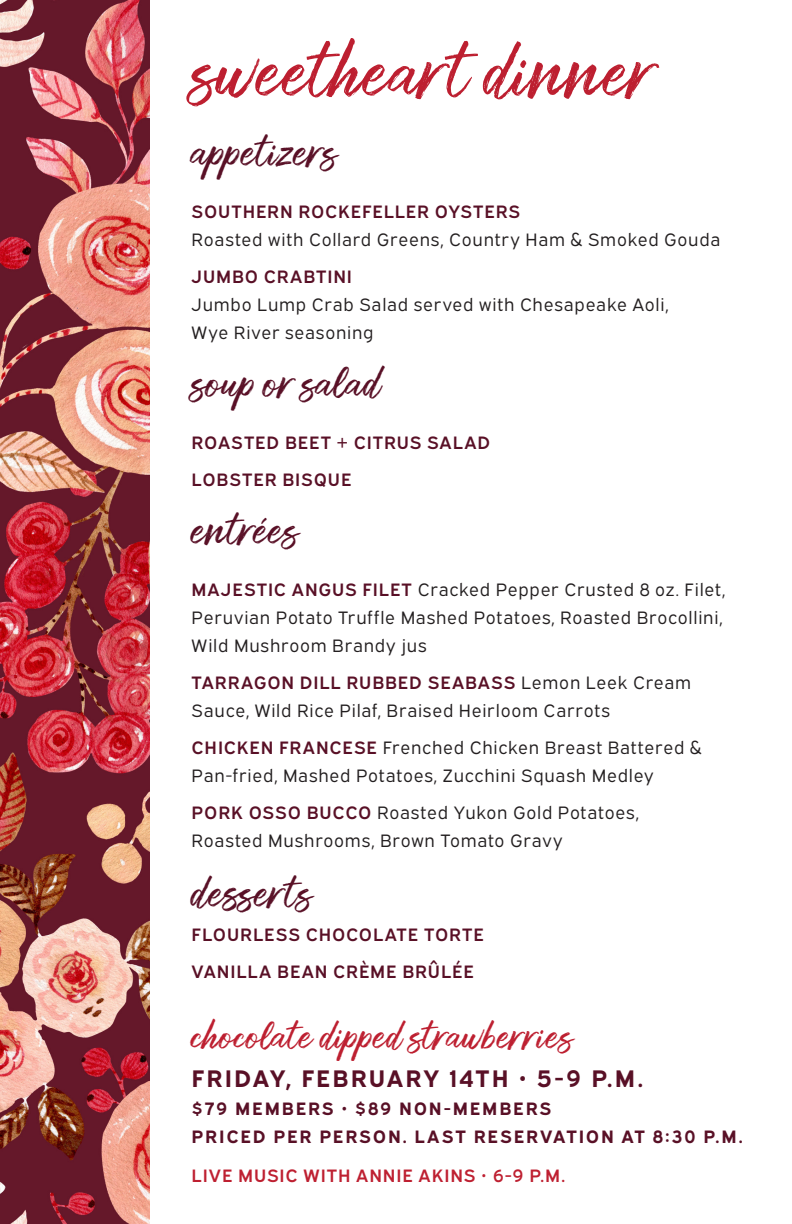
<style>
.page{position:relative;width:792px;height:1224px;background:#fff}
.page>*{position:absolute;margin:0;border:0;box-sizing:border-box;transform-origin:0 0}
.t1{font:70.2px "Muthea";color:#bd1f30}
.t2{font:40px "Muthea";color:#591026}
.t3{font:36px "Muthea";color:#bd1f30}
.t4{font:700 24px "Expressway Rg";letter-spacing:.085em;color:#591026}
.t5{font:18px/28px "Expressway Bk";letter-spacing:.04em;color:#231f20}
.t6{font:18px "Expressway Sb";letter-spacing:.05em;color:#591026}
.t7{font:700 18px "Expressway Rg";letter-spacing:.1em;color:#591026}
.t8{font:18px "Expressway Sb";letter-spacing:.05em;color:#be2031}
.s1{font-family:"Expressway Sb";color:#591026}
</style>
<div class="page">
<img style="left:0;top:0;width:150px;height:1224px">
<p class="t1" style="left:192px;top:26px;width:465px">sweetheart dinner</p>
<p class="t2" style="left:192px;top:125px;width:148px">appetizers</p>
<p class="t5" style="left:192px;top:195px;width:530px"><span class="s1">SOUTHERN ROCKEFELLER OYSTERS<br></span>Roasted with Collard Greens, Country Ham &amp; Smoked Gouda</p>
<p class="t5" style="left:192px;top:260px;width:479px"><span class="s1">JUMBO CRABTINI<br></span>Jumbo Lump Crab Salad served with Chesapeake Aoli,<br>Wye River seasoning</p>
<p class="t2" style="left:192px;top:356px;width:191px">soup or salad</p>
<p class="t6" style="left:192px;top:428px;width:300px">ROASTED BEET + CITRUS SALAD</p>
<p class="t6" style="left:192px;top:465px;width:161px">LOBSTER BISQUE</p>
<p class="t2" style="left:192px;top:503px;width:109px">entrées</p>
<p class="t5" style="left:192px;top:573px;width:535px"><span class="s1">MAJESTIC ANGUS FILET</span> Cracked Pepper Crusted 8 oz. Filet,<br>Peruvian Potato Truffle Mashed Potatoes, Roasted Brocollini,<br>Wild Mushroom Brandy jus</p>
<p class="t5" style="left:192px;top:666px;width:501px"><span class="s1">TARRAGON DILL RUBBED SEABASS</span> Lemon Leek Cream<br>Sauce, Wild Rice Pilaf, Braised Heirloom Carrots</p>
<p class="t5" style="left:192px;top:731px;width:512px"><span class="s1">CHICKEN FRANCESE</span> Frenched Chicken Breast Battered &amp;<br>Pan-fried, Mashed Potatoes, Zucchini Squash Medley</p>
<p class="t5" style="left:192px;top:796px;width:449px"><span class="s1">PORK OSSO BUCCO</span> Roasted Yukon Gold Potatoes,<br>Roasted Mushrooms, Brown Tomato Gravy</p>
<p class="t2" style="left:192px;top:866px;width:122px">desserts</p>
<p class="t6" style="left:192px;top:920px;width:294px">FLOURLESS CHOCOLATE TORTE</p>
<p class="t6" style="left:192px;top:957px;width:284px">VANILLA BEAN CRÈME BRÛLÉE</p>
<p class="t3" style="left:192px;top:1012px;width:383px">chocolate dipped strawberries</p>
<p class="t4" style="left:192px;top:1059px;width:453px">FRIDAY, FEBRUARY 14TH • 5-9 P.M.</p>
<p class="t7" style="left:192px;top:1094px;width:361px">$79 MEMBERS • $89 NON-MEMBERS</p>
<p class="t7" style="left:192px;top:1122px;width:553px">PRICED PER PERSON. LAST RESERVATION AT 8:30 P.M.</p>
<p class="t8" style="left:192px;top:1162px;width:375px">LIVE MUSIC WITH ANNIE AKINS • 6-9 P.M.</p>
</div>
